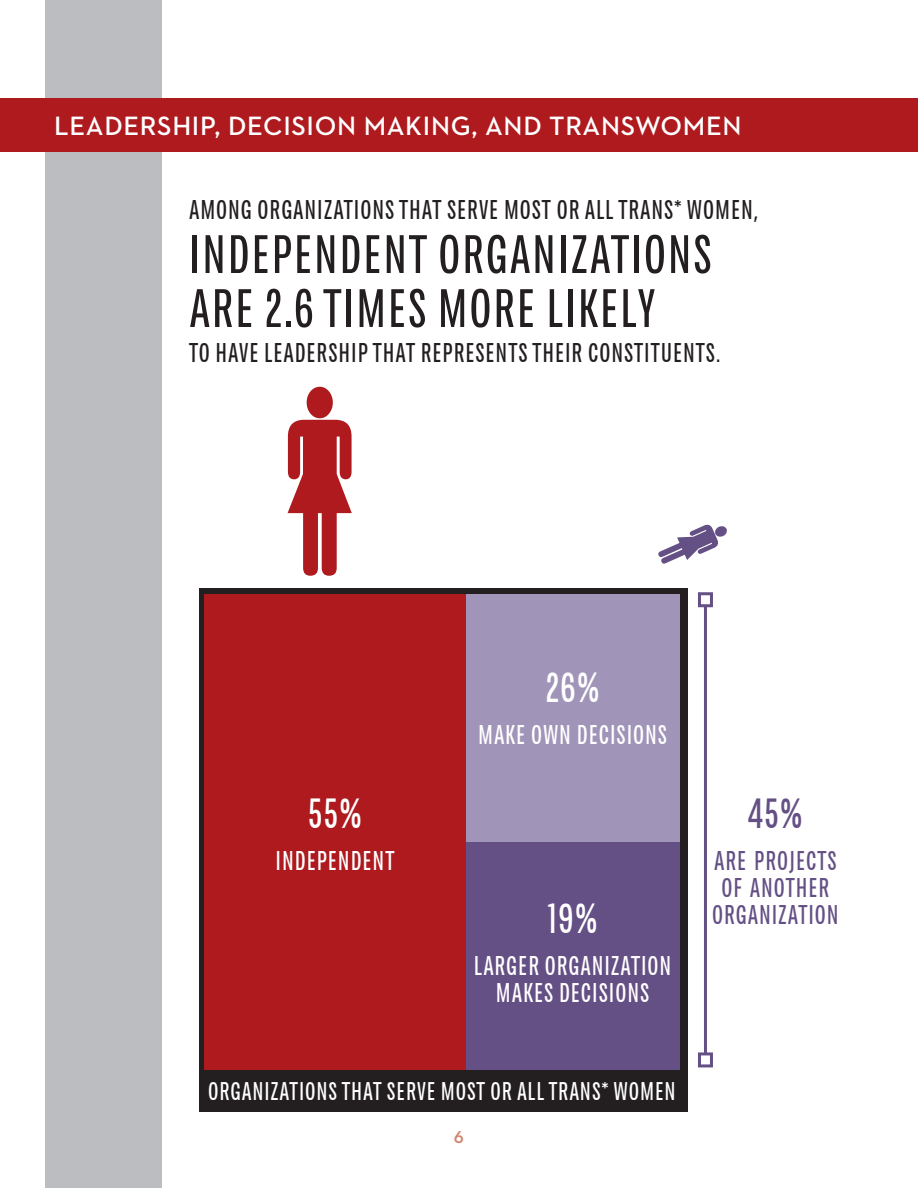
<style>
.page{position:relative;width:918px;height:1188px;background:#fff}
.page>*{position:absolute;margin:0;border:0;box-sizing:border-box;transform-origin:0 0}
.t1{font:54px/54px "Chartwell Bars";letter-spacing:.035em;color:#231f20}
.t2{font:42px "Chartwell Bars";color:#fff}
.t3{font:42px "Chartwell Bars";color:#645085}
.t4{font:27px "Chartwell Bars";letter-spacing:.035em;color:#231f20}
.t5{font:27px/27px "Chartwell Bars";letter-spacing:.035em;color:#fff;text-align:center}
.t6{font:600 27px "Neutraface 2 Text";letter-spacing:.025em;color:#fff}
.t7{font:27px/27px "Chartwell Bars";letter-spacing:.035em;color:#645085;text-align:center}
.t8{font:25.5px "Chartwell Bars";letter-spacing:.035em;color:#fff}
.t9{font:600 19.5px "Neutraface 2 Text";color:#d0856e}
</style>
<div class="page">
<div style="left:200px;top:588px;width:488px;height:524px;background:#231f20"></div>
<div style="left:45px;top:0;width:117px;height:1188px;background:#bcbdc0"></div>
<div style="left:0;top:98px;width:918px;height:54px;background:#ae1a1e"></div>
<div style="left:204px;top:594px;width:476px;height:475px;background:#645085"></div>
<div style="left:204px;top:594px;width:476px;height:247px;background:#a095b9"></div>
<div style="left:204px;top:594px;width:262px;height:475px;background:#ae1a1e"></div>
<hr style="left:704px;top:606px;width:3px;height:448px;background:#645085">
<div style="left:698px;top:592px;width:15px;height:15px;border:3px solid #645085"></div>
<div style="left:698px;top:1052px;width:15px;height:15px;border:3px solid #645085"></div>
<p class="t6" style="left:54px;top:109px;width:689px">LEADERSHIP, DECISION MAKING, AND TRANSWOMEN</p>
<p class="t4" style="left:189px;top:192px;width:571px">AMONG ORGANIZATIONS THAT SERVE MOST OR ALL TRANS* WOMEN,</p>
<h1 class="t1" style="left:189px;top:225px;width:524px">INDEPENDENT ORGANIZATIONS<br>ARE 2.6 TIMES MORE LIKELY</h1>
<p class="t4" style="left:189px;top:334px;width:533px">TO HAVE LEADERSHIP THAT REPRESENTS THEIR CONSTITUENTS.</p>
<h2 class="t2" style="left:308px;top:786px;width:56px">55%</h2>
<p class="t5" style="left:276px;top:846px;width:120px">INDEPENDENT</p>
<h2 class="t2" style="left:545px;top:660px;width:56px">26%</h2>
<p class="t5" style="left:478px;top:720px;width:190px">MAKE OWN DECISIONS</p>
<h2 class="t2" style="left:547px;top:891px;width:52px">19%</h2>
<p class="t5" style="left:474px;top:951px;width:199px">LARGER ORGANIZATION<br>MAKES DECISIONS</p>
<p class="t8" style="left:208px;top:1075px;width:469px">ORGANIZATIONS THAT SERVE MOST OR ALL TRANS* WOMEN</p>
<p class="t9" style="left:454px;top:1124px;width:12px">6</p>
<h2 class="t3" style="left:748px;top:786px;width:56px">45%</h2>
<p class="t7" style="left:712px;top:846px;width:128px">ARE PROJECTS<br>OF ANOTHER<br>ORGANIZATION</p>
</div>
